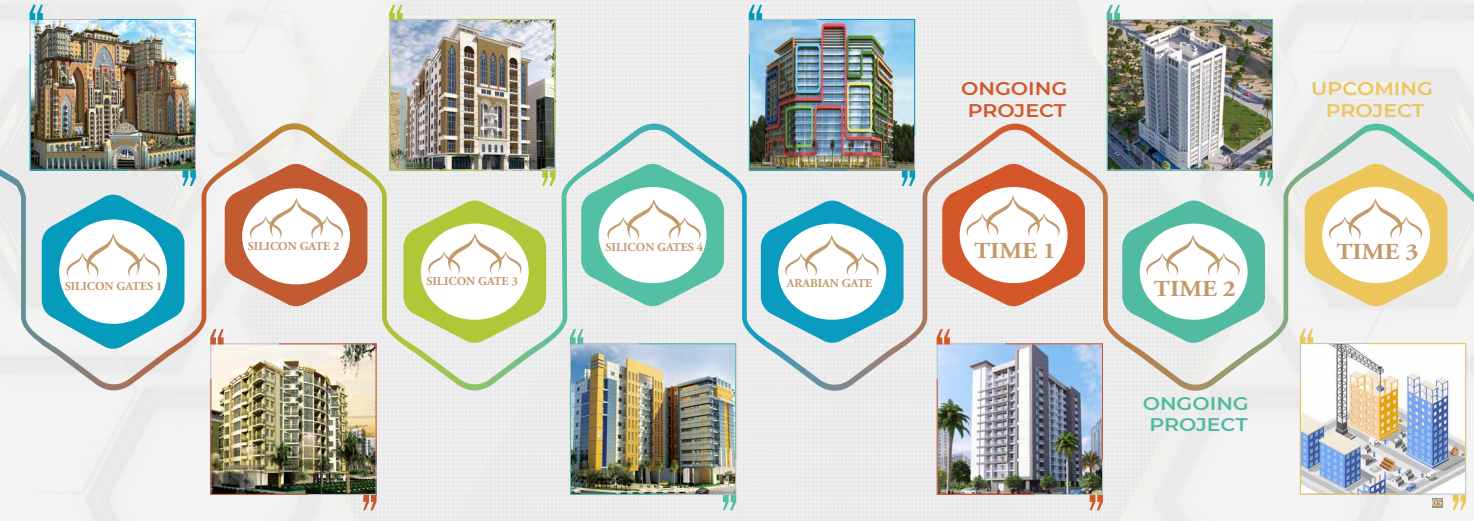
<style>
.page{position:relative;width:1474px;height:521px;background:#fff}
.page>*{position:absolute;margin:0;border:0;box-sizing:border-box;transform-origin:0 0}
.t1{font:700 22.84px "Adobe Garamond Pro";color:#c49a6c;scale:1.09 1}
.t2{font:600 18.29px/22px "Montserrat";color:#ecc55b;text-align:center;scale:1.12 1}
.t3{font:600 18.29px/22px "Montserrat";color:#d4572a;text-align:center;scale:1.12 1}
.t4{font:600 18.29px/22px "Montserrat";color:#50bba1;text-align:center;scale:1.12 1}
.t5{font:700 11.99px "Adobe Garamond Pro";color:#c49a6c}
.t6{font:10.5px "Minion Pro";color:#fff}
</style>
<div class="page">
<img style="left:0;top:0;width:1473px;height:521px">
<img style="left:0;top:123px;width:1364px;height:270px">
<div style="left:1431px;top:498px;width:11px;height:10px;background:#a9916e"></div>
<p class="t5" style="left:65px;top:279px;width:99px">SILICON GATES 1</p>
<p class="t5" style="left:248px;top:239px;width:93px">SILICON GATE 2</p>
<p class="t5" style="left:605px;top:240px;width:99px">SILICON GATES 4</p>
<p class="t5" style="left:426px;top:275px;width:93px">SILICON GATE 3</p>
<p class="t5" style="left:787px;top:276px;width:87px">ARABIAN GATE</p>
<h2 class="t3" style="left:961px;top:76px;width:96px">ONGOING<br>PROJECT</h2>
<h1 class="t1" style="left:974px;top:237px;width:77px">TIME 1</h1>
<h1 class="t1" style="left:1153px;top:275px;width:77px">TIME 2</h1>
<h2 class="t4" style="left:1142px;top:391px;width:96px">ONGOING<br>PROJECT</h2>
<h2 class="t2" style="left:1311px;top:76px;width:110px">UPCOMING<br>PROJECT</h2>
<h1 class="t1" style="left:1336px;top:239px;width:77px">TIME 3</h1>
<p class="t6" style="left:1431px;top:495px;width:12px">05</p>
</div>
